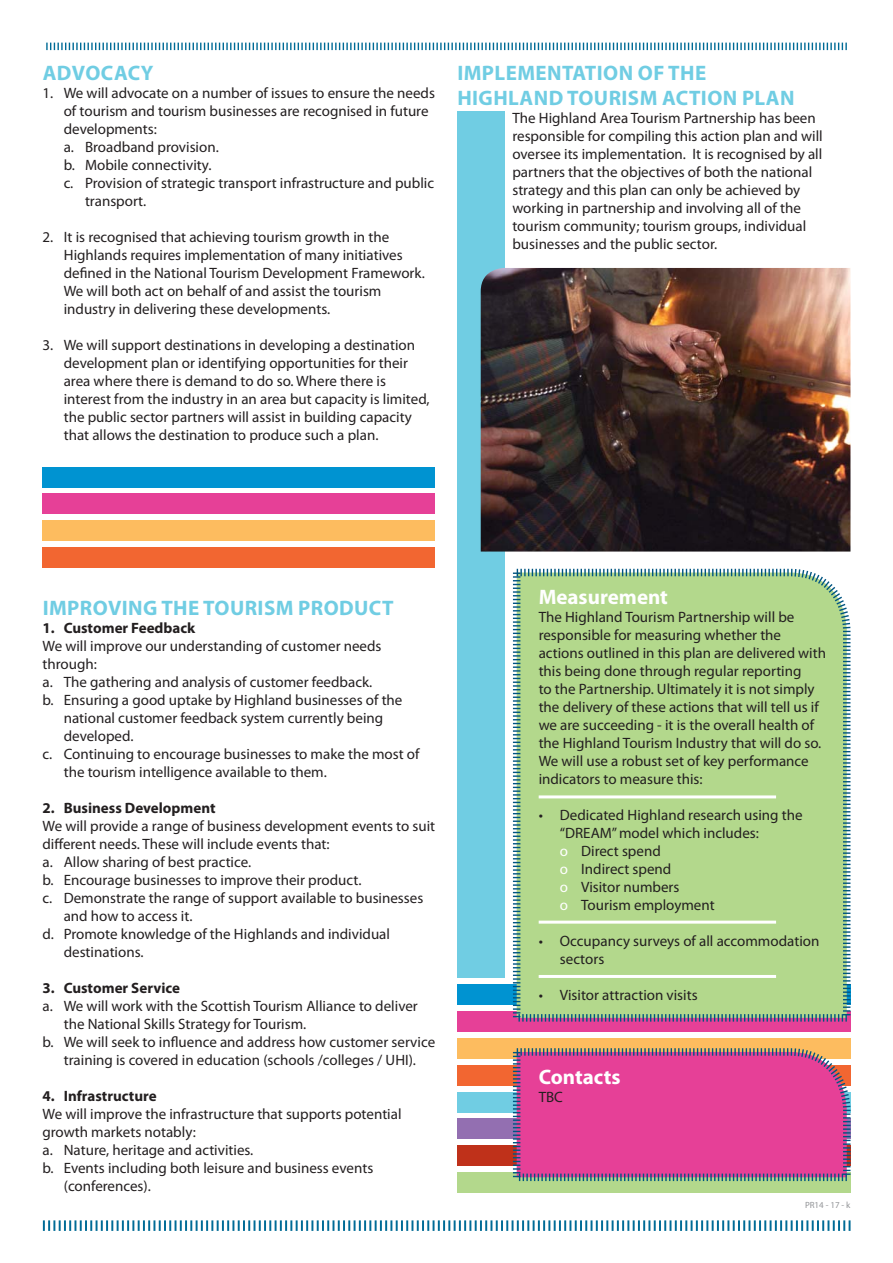
<style>
.page{position:relative;width:893px;height:1263px;background:#fff}
.page>*{position:absolute;margin:0;border:0;box-sizing:border-box;transform-origin:0 0}
.t1{font:700 21px/25.2px "Myriad Pro";letter-spacing:.02em;color:#70cde3}
.t2{font:700 21px "Myriad Pro";color:#fff}
.t3{font:15px/18px "Myriad Pro";color:#231f20}
.t4{font:700 15px "Myriad Pro";color:#231f20}
.t5{font:9px "Myriad Pro";color:#939598}
.s1{color:#fff}
</style>
<div class="page">
<div style="left:457px;top:112px;width:47px;height:866px;background:#70cde3"></div>
<svg style="left:46px;top:43px;width:801px;height:7px"></svg>
<svg style="left:43px;top:1220px;width:807px;height:11px"></svg>
<div style="left:457px;top:985px;width:393px;height:20px;background:#0093d1"></div>
<div style="left:457px;top:1011px;width:393px;height:21px;background:#e64097"></div>
<div style="left:457px;top:1065px;width:393px;height:21px;background:#f26631"></div>
<div style="left:457px;top:1038px;width:393px;height:21px;background:#fdbc5f"></div>
<div style="left:457px;top:1092px;width:393px;height:20px;background:#70cde3"></div>
<div style="left:457px;top:1118px;width:393px;height:21px;background:#936fb1"></div>
<div style="left:457px;top:1172px;width:393px;height:21px;background:#b3d88c"></div>
<div style="left:457px;top:1145px;width:393px;height:21px;background:#bf311a"></div>
<svg style="left:513px;top:568px;width:338px;height:454px;background:#b0d48f"></svg>
<hr style="left:539px;top:921px;width:237px;height:3px;background:#fff">
<hr style="left:539px;top:975px;width:237px;height:3px;background:#fff">
<hr style="left:539px;top:795px;width:237px;height:3px;background:#fff">
<div style="left:42px;top:467px;width:393px;height:20px;background:#0093d1"></div>
<div style="left:42px;top:494px;width:393px;height:20px;background:#e64097"></div>
<div style="left:42px;top:547px;width:393px;height:21px;background:#f26631"></div>
<div style="left:42px;top:520px;width:393px;height:21px;background:#fdbc5f"></div>
<img style="left:481px;top:268px;width:369px;height:284px">
<svg style="left:513px;top:1047px;width:338px;height:134px;background:#d84a93"></svg>
<h1 class="t1" style="left:43px;top:62px;width:112px">ADVOCACY</h1>
<p class="t3" style="left:42px;top:85px;width:394px">1. We will advocate on a number of issues to ensure the needs</p>
<p class="t3" style="left:64px;top:103px;width:366px">of tourism and tourism businesses are recognised in future</p>
<p class="t3" style="left:64px;top:121px;width:95px">developments:</p>
<p class="t3" style="left:64px;top:139px;width:157px">a. Broadband provision.</p>
<p class="t3" style="left:64px;top:157px;width:149px">b. Mobile connectivity.</p>
<p class="t3" style="left:64px;top:175px;width:372px">c. Provision of strategic transport infrastructure and public</p>
<p class="t3" style="left:85px;top:193px;width:63px">transport.</p>
<p class="t3" style="left:64px;top:229px;width:363px;text-indent:-21px">2. It is recognised that achieving tourism growth in the Highlands requires implementation of many initiatives defined in the National Tourism Development Framework.<br>We will both act on behalf of and assist the tourism industry in delivering these developments.</p>
<p class="t3" style="left:64px;top:337px;width:367px;text-indent:-21px">3. We will support destinations in developing a destination development plan or identifying opportunities for their area where there is demand to do so. Where there is interest from the industry in an area but capacity is limited, the public sector partners will assist in building capacity that allows the destination to produce such a plan.</p>
<h1 class="t1" style="left:457px;top:62px;width:339px">IMPLEMENTATION OF THE<br>HIGHLAND TOURISM ACTION PLAN</h1>
<p class="t3" style="left:512px;top:110px;width:312px">The Highland Area Tourism Partnership has been responsible for compiling this action plan and will oversee its implementation. It is recognised by all partners that the objectives of both the national strategy and this plan can only be achieved by working in partnership and involving all of the tourism community; tourism groups, individual businesses and the public sector.</p>
<h1 class="t1" style="left:43px;top:598px;width:352px">IMPROVING THE TOURISM PRODUCT</h1>
<p class="t4" style="left:42px;top:623px;width:154px">1. Customer Feedback</p>
<p class="t3" style="left:42px;top:639px;width:340px">We will improve our understanding of customer needs</p>
<p class="t3" style="left:42px;top:657px;width:56px">through:</p>
<p class="t3" style="left:42px;top:675px;width:331px">a. The gathering and analysis of customer feedback.</p>
<p class="t3" style="left:42px;top:693px;width:361px">b. Ensuring a good uptake by Highland businesses of the</p>
<p class="t3" style="left:64px;top:711px;width:321px">national customer feedback system currently being</p>
<p class="t3" style="left:64px;top:729px;width:71px">developed.</p>
<p class="t3" style="left:42px;top:747px;width:378px">c. Continuing to encourage businesses to make the most of</p>
<p class="t3" style="left:64px;top:765px;width:265px">the tourism intelligence available to them.</p>
<p class="t4" style="left:42px;top:803px;width:175px">2. Business Development</p>
<p class="t3" style="left:42px;top:819px;width:394px">We will provide a range of business development events to suit</p>
<p class="t3" style="left:42px;top:837px;width:289px">different needs. These will include events that:</p>
<p class="t3" style="left:42px;top:855px;width:210px">a. Allow sharing of best practice.</p>
<p class="t3" style="left:42px;top:873px;width:320px">b. Encourage businesses to improve their product.</p>
<p class="t3" style="left:42px;top:891px;width:382px">c. Demonstrate the range of support available to businesses</p>
<p class="t3" style="left:64px;top:909px;width:130px">and how to access it.</p>
<p class="t3" style="left:42px;top:927px;width:349px">d. Promote knowledge of the Highlands and individual</p>
<p class="t3" style="left:64px;top:945px;width:81px">destinations.</p>
<p class="t4" style="left:42px;top:983px;width:139px">3. Customer Service</p>
<p class="t3" style="left:42px;top:999px;width:377px">a. We will work with the Scottish Tourism Alliance to deliver</p>
<p class="t3" style="left:64px;top:1017px;width:244px">the National Skills Strategy for Tourism.</p>
<p class="t3" style="left:42px;top:1035px;width:394px">b. We will seek to influence and address how customer service</p>
<p class="t3" style="left:64px;top:1053px;width:354px">training is covered in education (schools /colleges / UHI).</p>
<p class="t4" style="left:42px;top:1091px;width:116px">4. Infrastructure</p>
<p class="t3" style="left:42px;top:1107px;width:361px">We will improve the infrastructure that supports potential</p>
<p class="t3" style="left:42px;top:1125px;width:155px">growth markets notably:</p>
<p class="t3" style="left:42px;top:1143px;width:212px">a. Nature, heritage and activities.</p>
<p class="t3" style="left:42px;top:1161px;width:332px">b. Events including both leisure and business events</p>
<p class="t3" style="left:64px;top:1179px;width:89px">(conferences).</p>
<h1 class="t2" style="left:539px;top:589px;width:131px">Measurement</h1>
<p class="t3" style="left:539px;top:609px;width:289px">The Highland Tourism Partnership will be responsible for measuring whether the actions outlined in this plan are delivered with this being done through regular reporting<br>to the Partnership. Ultimately it is not simply the delivery of these actions that will tell us if we are succeeding - it is the overall health of the Highland Tourism Industry that will do so.<br>We will use a robust set of key performance indicators to measure this:</p>
<p class="t3" style="left:560px;top:807px;width:244px;text-indent:-21px">• Dedicated Highland research using the “DREAM” model which includes:<br><span class="s1">o</span> Direct spend<br><span class="s1">o</span> Indirect spend<br><span class="s1">o</span> Visitor numbers<br><span class="s1">o</span> Tourism employment</p>
<p class="t3" style="left:560px;top:933px;width:261px;text-indent:-21px">• Occupancy surveys of all accommodation sectors</p>
<p class="t3" style="left:539px;top:987px;width:160px">• Visitor attraction visits</p>
<h1 class="t2" style="left:539px;top:1069px;width:83px">Contacts</h1>
<p class="t3" style="left:539px;top:1089px;width:26px">TBC</p>
<p class="t5" style="left:805px;top:1201px;width:47px">PR14 - 17 - k</p>
</div>
